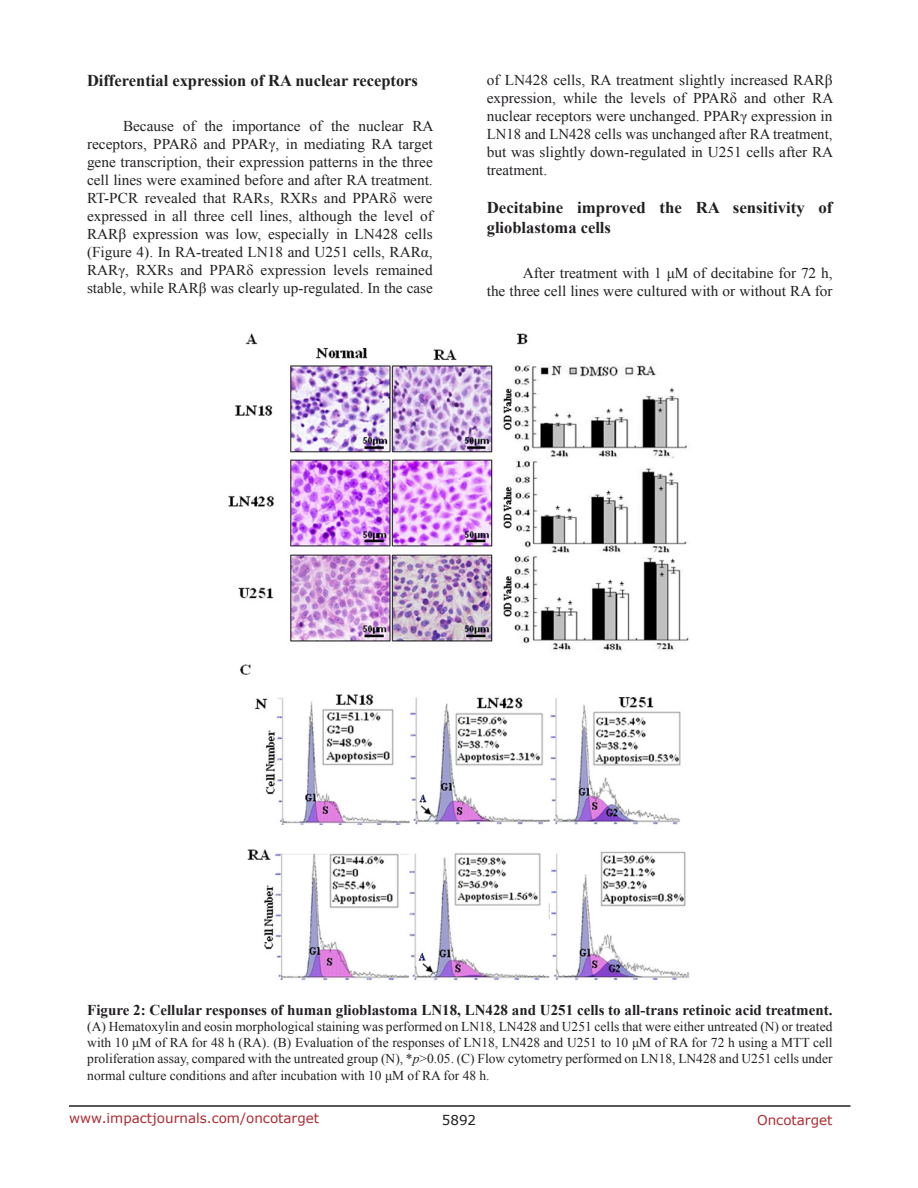
<style>
.page{position:relative;width:918px;height:1188px;background:#fff}
.page>*{position:absolute;margin:0;border:0;box-sizing:border-box;transform-origin:0 0}
.SubHeading{font:700 16.5px/19.8px "Times New Roman";color:#221f22}
.BodyText{font:15px/18px "Times New Roman";color:#221f22;text-align:justify}
.FigureText{font:700 15px "Times New Roman";color:#221f22}
.FigureText-2{font:13.5px/16.2px "Times New Roman";color:#221f22;text-align:justify}
.t1{font:13.5px "Verdana";color:#ac2b31}
.t2{font:13.5px "Verdana";color:#221f22}
.s1{font-style:italic}
</style>
<div class="page">
<hr style="left:69px;top:1105px;width:781px;height:2px;background:#231f20">
<img style="left:228px;top:333px;width:461px;height:648px">
<p class="SubHeading" style="left:87px;top:70px;width:333px">Differential expression of RA nuclear receptors</p>
<p class="BodyText" style="left:87px;top:117px;width:348px;text-indent:36px">Because of the importance of the nuclear RA receptors, PPARδ and PPARγ, in mediating RA target gene transcription, their expression patterns in the three cell lines were examined before and after RA treatment.<br>RT-PCR revealed that RARs, RXRs and PPARδ were expressed in all three cell lines, although the level of RARβ expression was low, especially in LN428 cells (Figure 4). In RA-treated LN18 and U251 cells, RARα, RARγ, RXRs and PPARδ expression levels remained stable, while RARβ was clearly up-regulated. In the case</p>
<p class="BodyText" style="left:487px;top:71px;width:348px">of LN428 cells, RA treatment slightly increased RARβ expression, while the levels of PPARδ and other RA nuclear receptors were unchanged. PPARγ expression in LN18 and LN428 cells was unchanged after RA treatment, but was slightly down-regulated in U251 cells after RA treatment.</p>
<p class="SubHeading" style="left:487px;top:197px;width:347px">Decitabine improved the RA sensitivity of glioblastoma cells</p>
<p class="BodyText" style="left:487px;top:264px;width:347px;text-align:right">After treatment with 1 μM of decitabine for 72 h,<br>the three cell lines were cultured with or without RA for</p>
<p class="FigureText" style="left:87px;top:999px;width:747px">Figure 2: Cellular responses of human glioblastoma LN18, LN428 and U251 cells to all-trans retinoic acid treatment.</p>
<p class="FigureText-2" style="left:87px;top:1018px;width:747px">(A) Hematoxylin and eosin morphological staining was performed on LN18, LN428 and U251 cells that were either untreated (N) or treated with 10 μM of RA for 48 h (RA). (B) Evaluation of the responses of LN18, LN428 and U251 to 10 μM of RA for 72 h using a MTT cell proliferation assay, compared with the untreated group (N), *<span class="s1">p</span>&gt;0.05. (C) Flow cytometry performed on LN18, LN428 and U251 cells under normal culture conditions and after incubation with 10 μM of RA for 48 h.</p>
<p class="t1" style="left:69px;top:1109px;width:252px">www.impactjournals.com/oncotarget</p>
<p class="t2" style="left:442px;top:1111px;width:36px">5892</p>
<p class="t1" style="left:757px;top:1111px;width:77px">Oncotarget</p>
</div>
